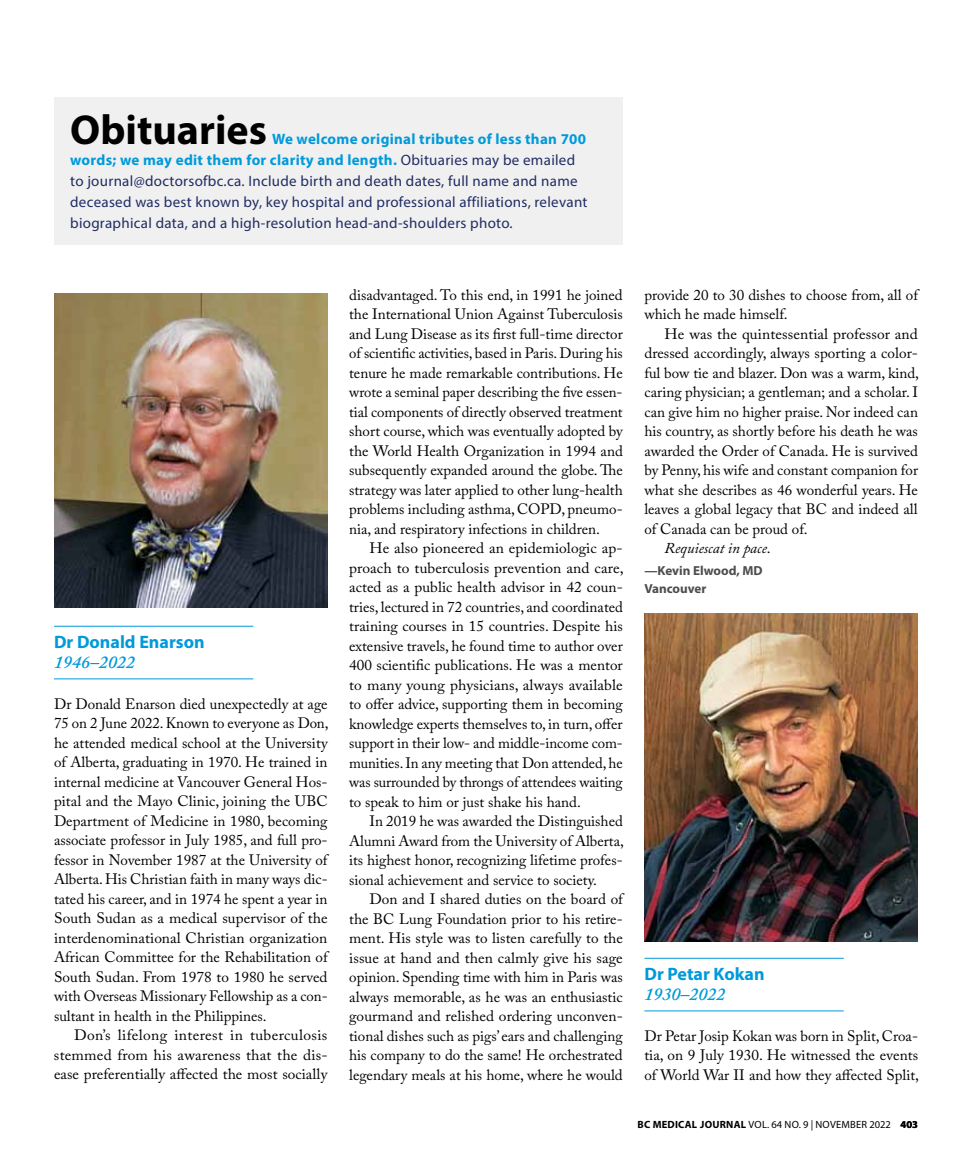
<style>
.page{position:relative;width:972px;height:1161px;background:#fff}
.page>*{position:absolute;margin:0;border:0;box-sizing:border-box;transform-origin:0 0}
.t1{font:700 42px "Myriad Pro";color:#000}
.t2{font:700 18px "Myriad Pro";color:#009ada}
.t3{font:italic 600 18px "Adobe Caslon Pro";color:#009ada}
.t4{font:15px/19.5px "Adobe Caslon Pro";color:#000;text-align:justify}
.t5{font:15px/21px "Myriad Pro";letter-spacing:.02em;color:#212d64}
.t6{font:italic 15px "Adobe Caslon Pro";color:#000}
.t7{font:700 13.2px/18px "Myriad Pro";color:#4d4d4f}
.t8{font:10.5px "Myriad Pro";letter-spacing:.02em;color:#000}
.s1{font-weight:700;color:#009ada}
.s2{font-style:normal}
.s3{font-weight:700}
</style>
<div class="page">
<hr style="left:54px;top:626px;width:199px;height:1px;background:#009ada">
<hr style="left:54px;top:679px;width:199px;height:1px;background:#009ada">
<hr style="left:644px;top:958px;width:200px;height:1px;background:#009ada">
<hr style="left:644px;top:1011px;width:200px;height:1px;background:#009ada">
<img style="left:644px;top:614px;width:274px;height:327px">
<div style="left:54px;top:97px;width:569px;height:148px;background:#f0f0f0"></div>
<img style="left:54px;top:293px;width:274px;height:314px">
<h1 class="t1" style="left:70px;top:103px;width:198px">Obituaries</h1>
<p class="t5" style="left:70px;top:129px;width:519px;text-indent:202px"><span class="s1">We welcome original tributes of less than 700 words; we may edit them for clarity and length.</span> Obituaries may be emailed to journal@doctorsofbc.ca. Include birth and death dates, full name and name deceased was best known by, key hospital and professional affiliations, relevant biographical data, and a high-resolution head-and-shoulders photo.</p>
<p class="t2" style="left:54px;top:630px;width:152px">Dr Donald Enarson</p>
<p class="t3" style="left:54px;top:651px;width:82px">1946–2022</p>
<p class="t4" style="left:54px;top:694px;width:276px">Dr Donald Enarson died unexpectedly at age 75 on 2 June 2022. Known to everyone as Don, he attended medical school at the University of Alberta, graduating in 1970. He trained in internal medicine at Vancouver General Hos&shy;pital and the Mayo Clinic, joining the UBC Department of Medicine in 1980, becoming associate professor in July 1985, and full pro&shy;fessor in November 1987 at the University of Alberta. His Christian faith in many ways dic&shy;tated his career, and in 1974 he spent a year in South Sudan as a medical supervisor of the interdenominational Christian organization African Committee for the Rehabilitation of South Sudan. From 1978 to 1980 he served with Overseas Missionary Fellowship as a con&shy;sultant in health in the Philippines.</p>
<p class="t4" style="left:54px;top:1025px;width:275px;text-indent:20px">Don’s lifelong interest in tuberculosis stemmed from his awareness that the dis&shy;ease preferentially affected the most socially</p>
<p class="t4" style="left:349px;top:285px;width:275px">disadvantaged. To this end, in 1991 he joined the International Union Against Tuberculosis and Lung Disease as its first full-time director of scientific activities, based in Paris. During his tenure he made remarkable contributions. He wrote a seminal paper describing the five essen&shy;tial components of directly observed treatment short course, which was eventually adopted by the World Health Organization in 1994 and subsequently expanded around the globe. The strategy was later applied to other lung-health problems including asthma, COPD, pneumo&shy;nia, and respiratory infections in children.</p>
<p class="t4" style="left:349px;top:538px;width:276px;text-indent:20px">He also pioneered an epidemiologic ap&shy;proach to tuberculosis prevention and care, acted as a public health advisor in 42 coun&shy;tries, lectured in 72 countries, and coordinated training courses in 15 countries. Despite his extensive travels, he found time to author over 400 scientific publications. He was a mentor to many young physicians, always available to offer advice, supporting them in becoming knowledge experts themselves to, in turn, offer support in their low- and middle-income com&shy;munities. In any meeting that Don attended, he was surrounded by throngs of attendees waiting to speak to him or just shake his hand.</p>
<p class="t4" style="left:349px;top:811px;width:276px;text-indent:20px">In 2019 he was awarded the Distinguished Alumni Award from the University of Alberta, its highest honor, recognizing lifetime profes&shy;sional achievement and service to society.</p>
<p class="t4" style="left:349px;top:889px;width:275px;text-indent:20px">Don and I shared duties on the board of the BC Lung Foundation prior to his retire&shy;ment. His style was to listen carefully to the issue at hand and then calmly give his sage opinion. Spending time with him in Paris was always memorable, as he was an enthusiastic gourmand and relished ordering unconven&shy;tional dishes such as pigs’ ears and challenging his company to do the same! He orchestrated legendary meals at his home, where he would</p>
<p class="t4" style="left:644px;top:285px;width:275px">provide 20 to 30 dishes to choose from, all of which he made himself.</p>
<p class="t4" style="left:665px;top:324px;width:255px">He was the quintessential professor and</p>
<p class="t4" style="left:644px;top:343px;width:275px">dressed accordingly, always sporting a color-</p>
<p class="t4" style="left:644px;top:363px;width:276px">ful bow tie and blazer. Don was a warm, kind,</p>
<p class="t4" style="left:644px;top:382px;width:275px">caring physician; a gentleman; and a scholar. I</p>
<p class="t4" style="left:644px;top:402px;width:275px">can give him no higher praise. Nor indeed can</p>
<p class="t4" style="left:644px;top:421px;width:275px">his country, as shortly before his death he was</p>
<p class="t4" style="left:644px;top:441px;width:275px">awarded the Order of Canada. He is survived</p>
<p class="t4" style="left:644px;top:460px;width:275px">by Penny, his wife and constant companion for</p>
<p class="t4" style="left:644px;top:480px;width:275px">what she describes as 46 wonderful years. He</p>
<p class="t4" style="left:644px;top:499px;width:275px">leaves a global legacy that BC and indeed all</p>
<p class="t4" style="left:644px;top:519px;width:165px">of Canada can be proud of.</p>
<p class="t6" style="left:665px;top:539px;width:108px">Requiescat in pace<span class="s2">.</span></p>
<p class="t7" style="left:644px;top:561px;width:120px">—Kevin Elwood, MD<br>Vancouver</p>
<p class="t2" style="left:644px;top:962px;width:122px">Dr Petar Kokan</p>
<p class="t3" style="left:644px;top:983px;width:82px">1930–2022</p>
<p class="t4" style="left:644px;top:1026px;width:276px">Dr Petar Josip Kokan was born in Split, Croa&shy;tia, on 9 July 1930. He witnessed the events of World War II and how they affected Split,</p>
<p class="t8" style="left:638px;top:1118px;width:282px"><span class="s3">BC Medical Journal</span> vol. 64 no. 9 | november 2022 <span class="s3">403</span></p>
</div>
